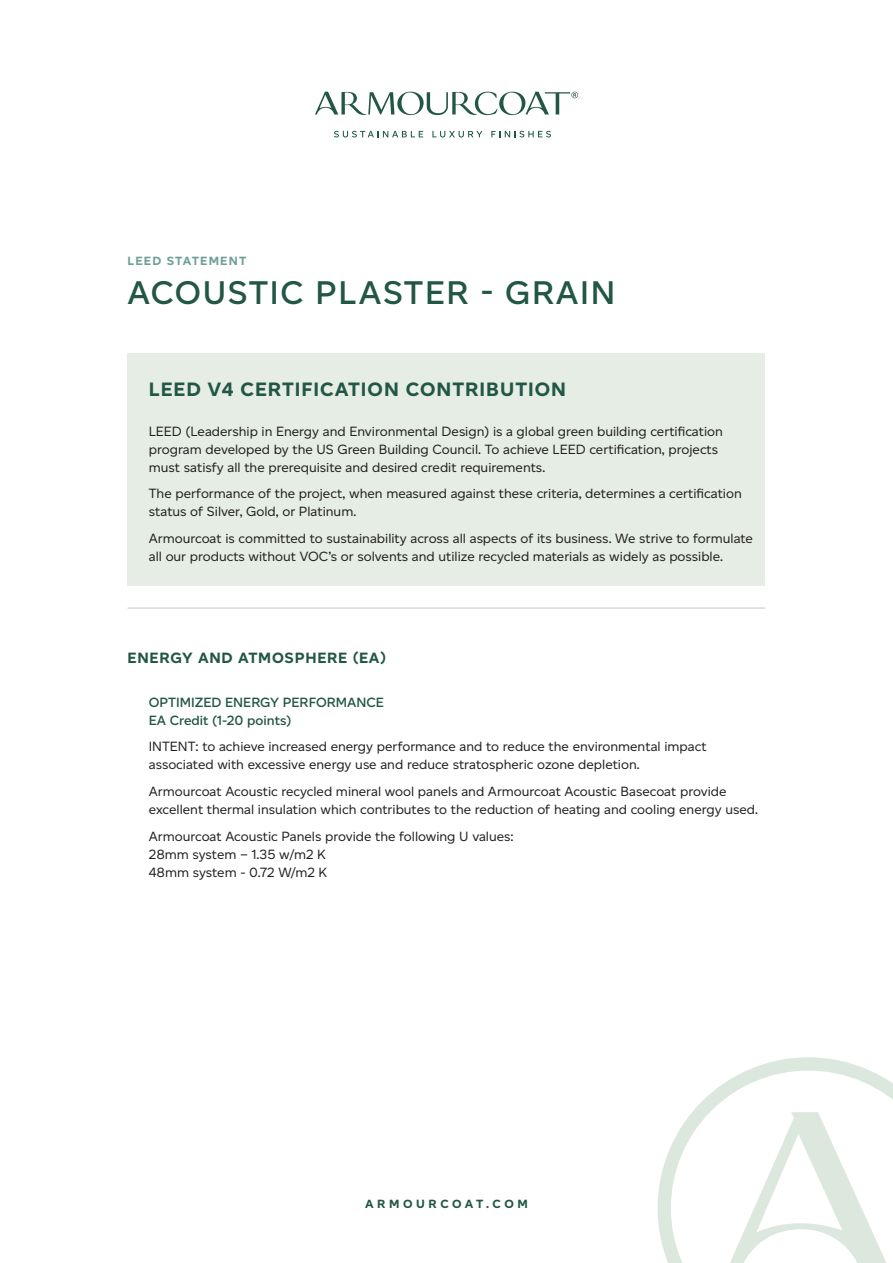
<style>
.page{position:relative;width:893px;height:1263px;background:#fff}
.page>*{position:absolute;margin:0;border:0;box-sizing:border-box;transform-origin:0 0}
.Paragraph_Style_1{font:600 33px "Altform";letter-spacing:.05em;color:#225646}
.SUB_HEAD_LEVEL_2{font:700 19.5px "Altform";letter-spacing:.05em;color:#225646}
.SUB_HEAD_LEVEL_1{font:700 15px "Altform";letter-spacing:.05em;color:#225646}
.Bodycopy_level_2_para_end{font:13.5px/18px "Altform";color:#231f20}
.Body_copy_Level_2{font:13.5px/18px "Altform";color:#231f20}
.SUB_HEAD_LEVEL_2-2{font:13.5px/18px "Altform";color:#231f20}
.Body_copy_Level_2-2{font:600 13.5px/18px "Altform";color:#225646}
.t1{font:700 12px "Altform";letter-spacing:.3em;color:#225646}
.FINISH{font:700 12px "Altform";letter-spacing:.1em;color:#6ea095}
</style>
<div class="page">
<svg style="left:334px;top:131px;width:89px;height:6px"></svg>
<svg style="left:432px;top:131px;width:50px;height:6px"></svg>
<svg style="left:491px;top:131px;width:60px;height:6px"></svg>
<svg style="left:315px;top:92px;width:263px;height:23px"></svg>
<svg style="left:658px;top:1057px;width:235px;height:206px"></svg>
<svg style="left:723px;top:1112px;width:170px;height:151px"></svg>
<hr style="left:128px;top:608px;width:637px;height:1px;background:#c6c5c6">
<div style="left:128px;top:353px;width:637px;height:232px;background:#e5ede4"></div>
<p class="FINISH" style="left:128px;top:254px;width:120px">LEED STATEMENT</p>
<p class="Paragraph_Style_1" style="left:128px;top:275px;width:489px">ACOUSTIC PLASTER - GRAIN</p>
<p class="SUB_HEAD_LEVEL_2" style="left:149px;top:379px;width:419px">LEED V4 CERTIFICATION CONTRIBUTION</p>
<p class="SUB_HEAD_LEVEL_2-2" style="left:149px;top:422px;width:576px">LEED (Leadership in Energy and Environmental Design) is a global green building certification program developed by the US Green Building Council. To achieve LEED certification, projects must satisfy all the prerequisite and desired credit requirements.</p>
<p class="Bodycopy_level_2_para_end" style="left:149px;top:484px;width:594px">The performance of the project, when measured against these criteria, determines a certification status of Silver, Gold, or Platinum.</p>
<p class="Bodycopy_level_2_para_end" style="left:149px;top:529px;width:606px">Armourcoat is committed to sustainability across all aspects of its business. We strive to formulate all our products without VOC’s or solvents and utilize recycled materials as widely as possible.</p>
<p class="SUB_HEAD_LEVEL_1" style="left:128px;top:650px;width:260px">ENERGY AND ATMOSPHERE (EA)</p>
<p class="Body_copy_Level_2-2" style="left:149px;top:693px;width:237px">OPTIMIZED ENERGY PERFORMANCE<br>EA Credit (1-20 points)</p>
<p class="Body_copy_Level_2" style="left:149px;top:738px;width:559px">INTENT: to achieve increased energy performance and to reduce the environmental impact associated with excessive energy use and reduce stratospheric ozone depletion.</p>
<p class="Body_copy_Level_2" style="left:149px;top:782px;width:611px">Armourcoat Acoustic recycled mineral wool panels and Armourcoat Acoustic Basecoat provide excellent thermal insulation which contributes to the reduction of heating and cooling energy used.</p>
<p class="Bodycopy_level_2_para_end" style="left:149px;top:827px;width:366px">Armourcoat Acoustic Panels provide the following U values:<br>28mm system – 1.35 w/m2 K<br>48mm system - 0.72 W/m2 K</p>
<p class="t1" style="left:365px;top:1196px;width:164px">ARMOURCOAT.COM</p>
</div>
